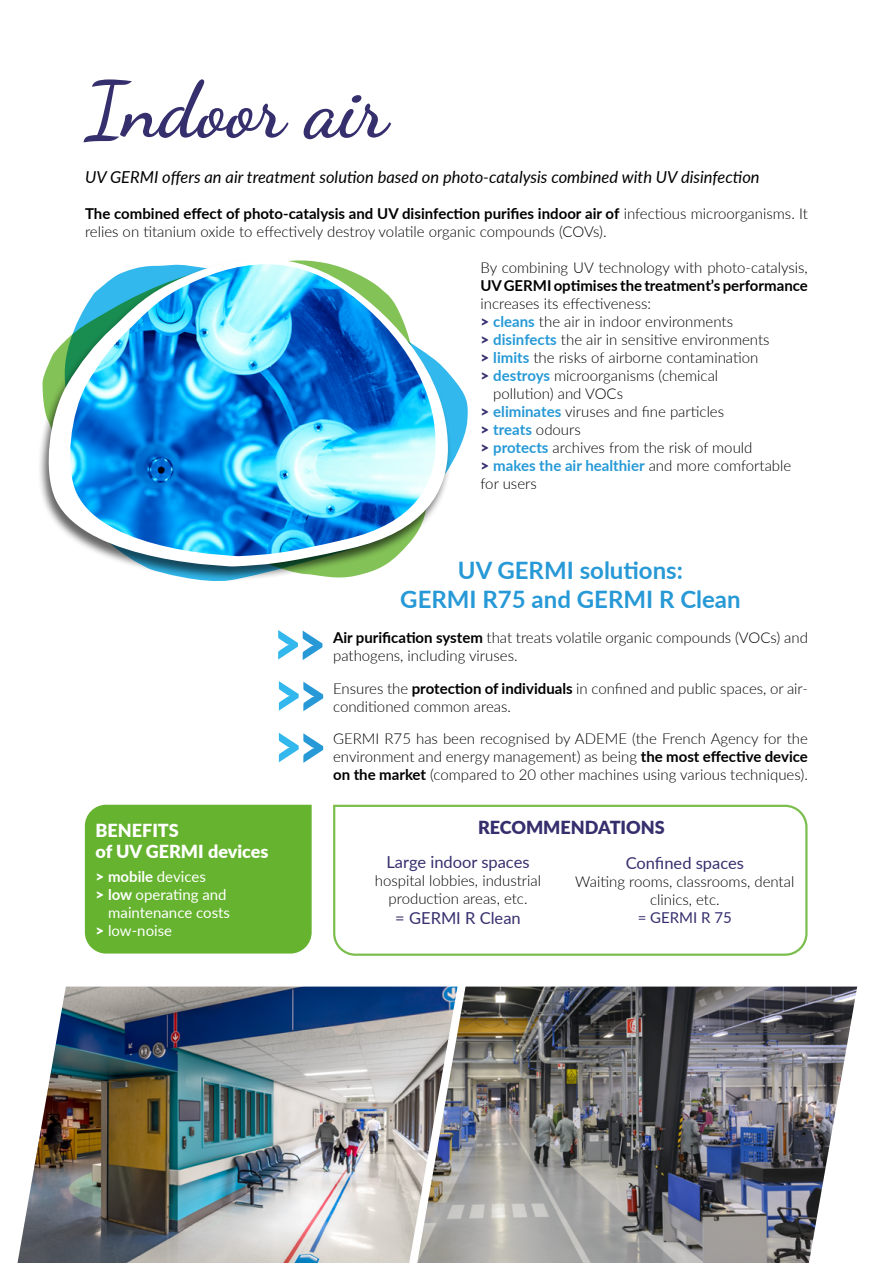
<style>
.page{position:relative;width:893px;height:1263px;background:#fff}
.page>*{position:absolute;margin:0;border:0;box-sizing:border-box;transform-origin:0 0}
.t1{font:700 78px "Dancing Script";color:#362f6e}
.t2{font:700 24px/28.8px "Lato";color:#2699d6;text-align:center}
.t3{font:900 18px/21.6px "Lato";color:#fff}
.t4{font:900 18px "Lato";color:#362f6e}
.t5{font:italic 16.5px "Lato";color:#000}
.t6{font:16.5px "Lato";color:#362f6e}
.t7{font:300 15px/18px "Lato";color:#000}
.t8{font:15px "Lato";color:#fff}
.t9{font:700 15px "Lato";color:#2699d6}
.t10{font:700 15px "Lato";color:#000}
.t11{font:15px "Lato";color:#362f6e}
.s1{font-weight:700}
.s2{font-weight:900;color:#362f6e}
.s3{font-weight:700;color:#2699d6}
.s4{font-weight:300;color:#000}
.s5{font-weight:900}
</style>
<div class="page">
<div style="left:85px;top:805px;width:227px;height:148px;background:#65b32e"></div>
<svg style="left:452px;top:377px;width:16px;height:86px"></svg>
<div style="left:38px;top:259px;width:414px;height:323px;background:#000;opacity:.6"></div>
<svg style="left:42px;top:259px;width:406px;height:307px"></svg>
<svg style="left:64px;top:259px;width:372px;height:297px"></svg>
<img style="left:69px;top:264px;width:367px;height:292px">
<svg style="left:278px;top:630px;width:44px;height:30px"></svg>
<svg style="left:279px;top:681px;width:44px;height:30px"></svg>
<svg style="left:279px;top:733px;width:44px;height:30px"></svg>
<svg style="left:333px;top:804px;width:475px;height:152px"></svg>
<img style="left:18px;top:986px;width:399px;height:277px">
<img style="left:417px;top:986px;width:440px;height:277px">
<h1 class="t1" style="left:85px;top:50px;width:304px">Indoor air</h1>
<p class="t5" style="left:85px;top:166px;width:676px">UV GERMI offers an air treatment solution based on photo-catalysis combined with UV disinfection</p>
<p class="t7" style="left:85px;top:204px;width:724px"><span class="s1">The combined effect of photo-catalysis and UV disinfection purifies indoor air of</span> infectious microorganisms. It relies on titanium oxide to effectively destroy volatile organic compounds (COVs).</p>
<p class="t7" style="left:480px;top:258px;width:329px">By combining UV technology with photo-catalysis,</p>
<p class="t10" style="left:480px;top:275px;width:329px">UV GERMI optimises the treatment’s performance</p>
<p class="t7" style="left:480px;top:294px;width:172px">increases its effectiveness:</p>
<p class="t7" style="left:480px;top:312px;width:254px"><span class="s2">&gt;</span> <span class="s3">cleans</span> the air in indoor environments</p>
<p class="t7" style="left:480px;top:330px;width:291px"><span class="s2">&gt;</span> <span class="s3">disinfects</span> the air in sensitive environments</p>
<p class="t7" style="left:480px;top:348px;width:279px"><span class="s2">&gt;</span> <span class="s3">limits</span> the risks of airborne contamination</p>
<p class="t7" style="left:480px;top:366px;width:239px"><span class="s2">&gt;</span> <span class="s3">destroys</span> microorganisms (chemical</p>
<p class="t7" style="left:493px;top:384px;width:131px">pollution) and VOCs</p>
<p class="t7" style="left:480px;top:402px;width:245px"><span class="s2">&gt;</span> <span class="s3">eliminates</span> viruses and fine particles</p>
<p class="t9" style="left:480px;top:419px;width:102px"><span class="s2">&gt;</span> treats <span class="s4">odours</span></p>
<p class="t7" style="left:480px;top:438px;width:273px"><span class="s2">&gt;</span> <span class="s3">protects</span> archives from the risk of mould</p>
<p class="t9" style="left:480px;top:455px;width:312px"><span class="s2">&gt;</span> makes the air healthier <span class="s4">and more comfortable</span></p>
<p class="t7" style="left:480px;top:474px;width:58px">for users</p>
<p class="t3" style="left:95px;top:818px;width:175px">BENEFITS<br>of UV GERMI devices</p>
<p class="t8" style="left:95px;top:866px;width:112px"><span class="s5">&gt;</span> <span class="s1">mobile</span> devices</p>
<p class="t8" style="left:95px;top:884px;width:133px"><span class="s5">&gt;</span> <span class="s1">low</span> operating and</p>
<p class="t8" style="left:108px;top:902px;width:123px">maintenance costs</p>
<p class="t8" style="left:95px;top:920px;width:78px"><span class="s5">&gt;</span> low-noise</p>
<h2 class="t2" style="left:400px;top:555px;width:342px">UV GERMI solutions:<br>GERMI R75 and GERMI R Clean</h2>
<p class="t7" style="left:333px;top:628px;width:476px"><span class="s1">Air purification system</span> that treats volatile organic compounds (VOCs) and pathogens, including viruses.</p>
<p class="t7" style="left:333px;top:679px;width:476px">Ensures the <span class="s1">protection of individuals</span> in confined and public spaces, or air&shy;conditioned common areas.</p>
<p class="t7" style="left:333px;top:729px;width:476px;text-align:justify">GERMI R75 has been recognised by ADEME (the French Agency for the environment and energy management) as being <span class="s1">the most effective device on the market</span> (compared to 20 other machines using various techniques).</p>
<p class="t4" style="left:478px;top:814px;width:188px">RECOMMENDATIONS</p>
<p class="t6" style="left:626px;top:851px;width:120px">Confined spaces</p>
<p class="t7" style="left:575px;top:872px;width:221px;text-align:center">Waiting rooms, classrooms, dental clinics, etc.</p>
<p class="t11" style="left:638px;top:907px;width:96px">= GERMI R 75</p>
<p class="t6" style="left:386px;top:850px;width:145px">Large indoor spaces</p>
<p class="t7" style="left:375px;top:871px;width:168px;text-align:center">hospital lobbies, industrial production areas, etc.</p>
<p class="t6" style="left:395px;top:906px;width:127px">= GERMI R Clean</p>
</div>
